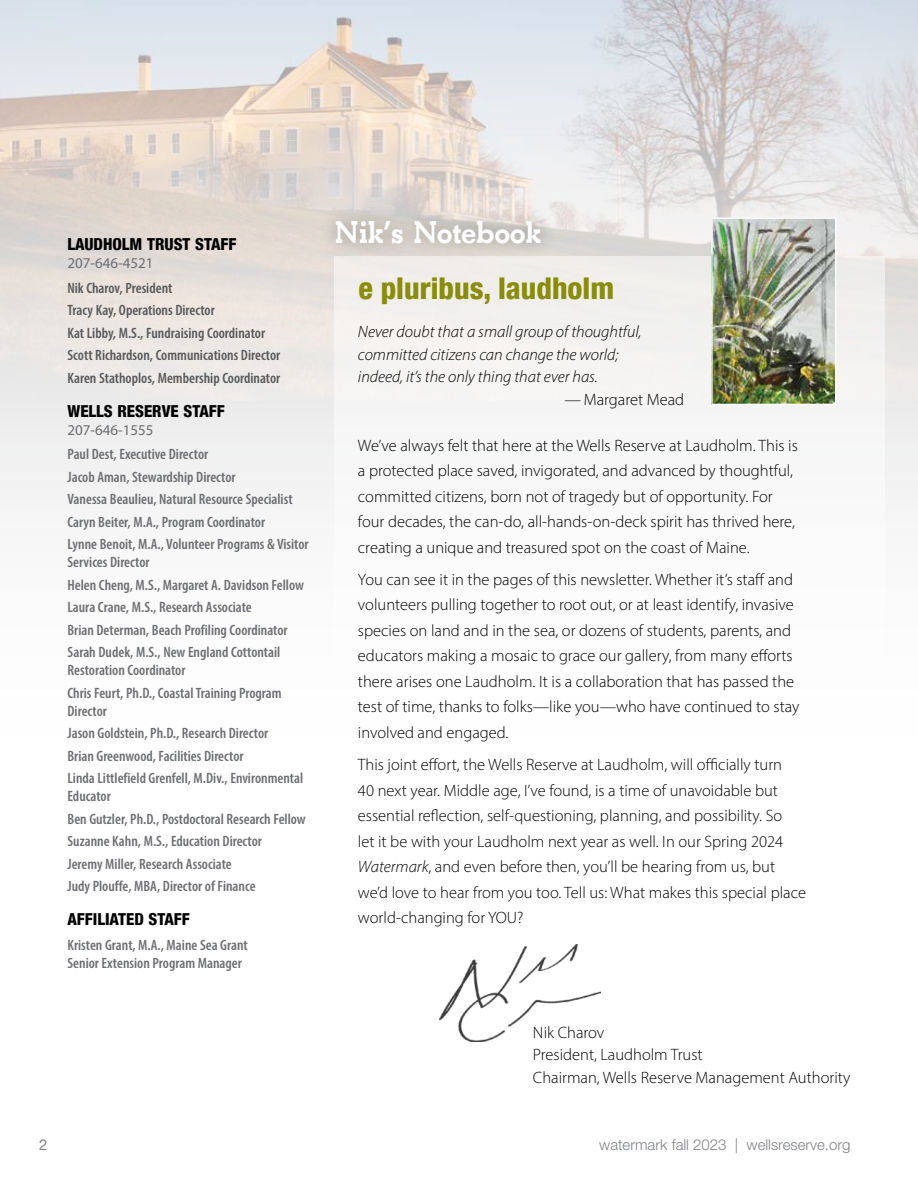
<style>
.page{position:relative;width:918px;height:1188px;background:#fff}
.page>*{position:absolute;margin:0;border:0;box-sizing:border-box;transform-origin:0 0}
.t1{font:700 32.55px "Beton Com";letter-spacing:-.01em;color:#fff}
.t2{font:800 condensed 30px "Helvetica Neue LT Com";color:#8a8d09}
.t3{font:300 16.5px/25.5px "Myriad Pro";color:#000}
.t4{font:italic 300 16.5px/22.5px "Myriad Pro";color:#000}
.t5{font:800 condensed 16.5px "Helvetica Neue LT Com";color:#000}
.t6{font:600 condensed 15px/22.5px "Myriad Pro";color:#6d6e71}
.t7{font:600 condensed 15px/22.5px "Myriad Pro";color:#58595b}
.t8{font:300 15px "Helvetica Neue LT Std";color:#808285}
.t9{font:15px "Myriad Pro";color:#6d6e71}
.t10{font:15px "Helvetica Neue LT Std";color:#808285}
.s1{font-style:italic}
</style>
<div class="page">
<div style="left:0;top:400px;width:918px;height:109px;background:#eff0f0"></div>
<img style="left:0;top:0;width:918px;height:400px">
<div style="left:334px;top:256px;width:551px;height:704px;background:#fff"></div>
<img style="left:439px;top:945px;width:162px;height:96px">
<div style="left:317px;top:202px;width:242px;height:60px;background:#000;opacity:.25"></div>
<img style="left:713px;top:219px;width:121px;height:184px">
<div style="left:711px;top:217px;width:125px;height:188px;border:1px solid #fff"></div>
<p class="t5" style="left:68px;top:234px;width:170px">LAUDHOLM TRUST STAFF</p>
<p class="t9" style="left:68px;top:254px;width:88px">207-646-4521</p>
<p class="t7" style="left:68px;top:276px;width:214px">Nik Charov, President<br>Tracy Kay, Operations Director<br>Kat Libby, M.S., Fundraising Coordinator Scott Richardson, Communications Director Karen Stathoplos, Membership Coordinator</p>
<p class="t5" style="left:68px;top:401px;width:159px">WELLS RESERVE STAFF</p>
<p class="t9" style="left:68px;top:420px;width:88px">207-646-1555</p>
<p class="t6" style="left:68px;top:443px;width:243px">Paul Dest, Executive Director<br>Jacob Aman, Stewardship Director<br>Vanessa Beaulieu, Natural Resource Specialist Caryn Beiter, M.A., Program Coordinator<br>Lynne Benoit, M.A., Volunteer Programs &amp; Visitor</p>
<p class="t6" style="left:68px;top:551px;width:238px">Services Director<br>Helen Cheng, M.S., Margaret A. Davidson Fellow Laura Crane, M.S., Research Associate<br>Brian Determan, Beach Profiling Coordinator Sarah Dudek, M.S., New England Cottontail</p>
<p class="t6" style="left:68px;top:659px;width:216px">Restoration Coordinator<br>Chris Feurt, Ph.D., Coastal Training Program</p>
<p class="t6" style="left:68px;top:699px;width:237px">Director<br>Jason Goldstein, Ph.D., Research Director<br>Brian Greenwood, Facilities Director<br>Linda Littlefield Grenfell, M.Div., Environmental</p>
<p class="t6" style="left:68px;top:785px;width:240px">Educator<br>Ben Gutzler, Ph.D., Postdoctoral Research Fellow Suzanne Kahn, M.S., Education Director<br>Jeremy Miller, Research Associate<br>Judy Plouffe, MBA, Director of Finance</p>
<p class="t5" style="left:68px;top:909px;width:124px">AFFILIATED STAFF</p>
<p class="t6" style="left:68px;top:936px;width:182px;line-height:18px">Kristen Grant, M.A., Maine Sea Grant<br>Senior Extension Program Manager</p>
<h1 class="t1" style="left:334px;top:214px;width:208px">Nik’s Notebook</h1>
<h2 class="t2" style="left:358px;top:270px;width:257px">e pluribus, laudholm</h2>
<p class="t4" style="left:358px;top:321px;width:285px">Never doubt that a small group of thoughtful, committed citizens can change the world; indeed, it’s the only thing that ever has.</p>
<p class="t3" style="left:564px;top:387px;width:121px"><span class="s1">—</span> Margaret Mead</p>
<p class="t3" style="left:358px;top:432px;width:441px">We’ve always felt that here at the Wells Reserve at Laudholm. This is a protected place saved, invigorated, and advanced by thoughtful, committed citizens, born not of tragedy but of opportunity. For four decades, the can-do, all-hands-on-deck spirit has thrived here, creating a unique and treasured spot on the coast of Maine.</p>
<p class="t3" style="left:358px;top:567px;width:443px">You can see it in the pages of this newsletter. Whether it’s staff and volunteers pulling together to root out, or at least identify, invasive species on land and in the sea, or dozens of students, parents, and educators making a mosaic to grace our gallery, from many efforts there arises one Laudholm. It is a collaboration that has passed the test of time, thanks to folks—like you—who have continued to stay involved and engaged.</p>
<p class="t3" style="left:358px;top:752px;width:450px">This joint effort, the Wells Reserve at Laudholm, will officially turn<br>40 next year. Middle age, I’ve found, is a time of unavoidable but essential reflection, self-questioning, planning, and possibility. So<br>let it be with your Laudholm next year as well. In our Spring 2024<br><span class="s1">Watermark</span>, and even before then, you’ll be hearing from us, but we’d love to hear from you too. Tell us: What makes this special place world-changing for YOU?</p>
<p class="t3" style="left:533px;top:1021px;width:319px;line-height:22.5px">Nik Charov<br>President, Laudholm Trust<br>Chairman, Wells Reserve Management Authority</p>
<p class="t10" style="left:39px;top:1136px;width:10px">2</p>
<p class="t8" style="left:599px;top:1135px;width:253px">watermark fall 2023 | wellsreserve.org</p>
</div>
